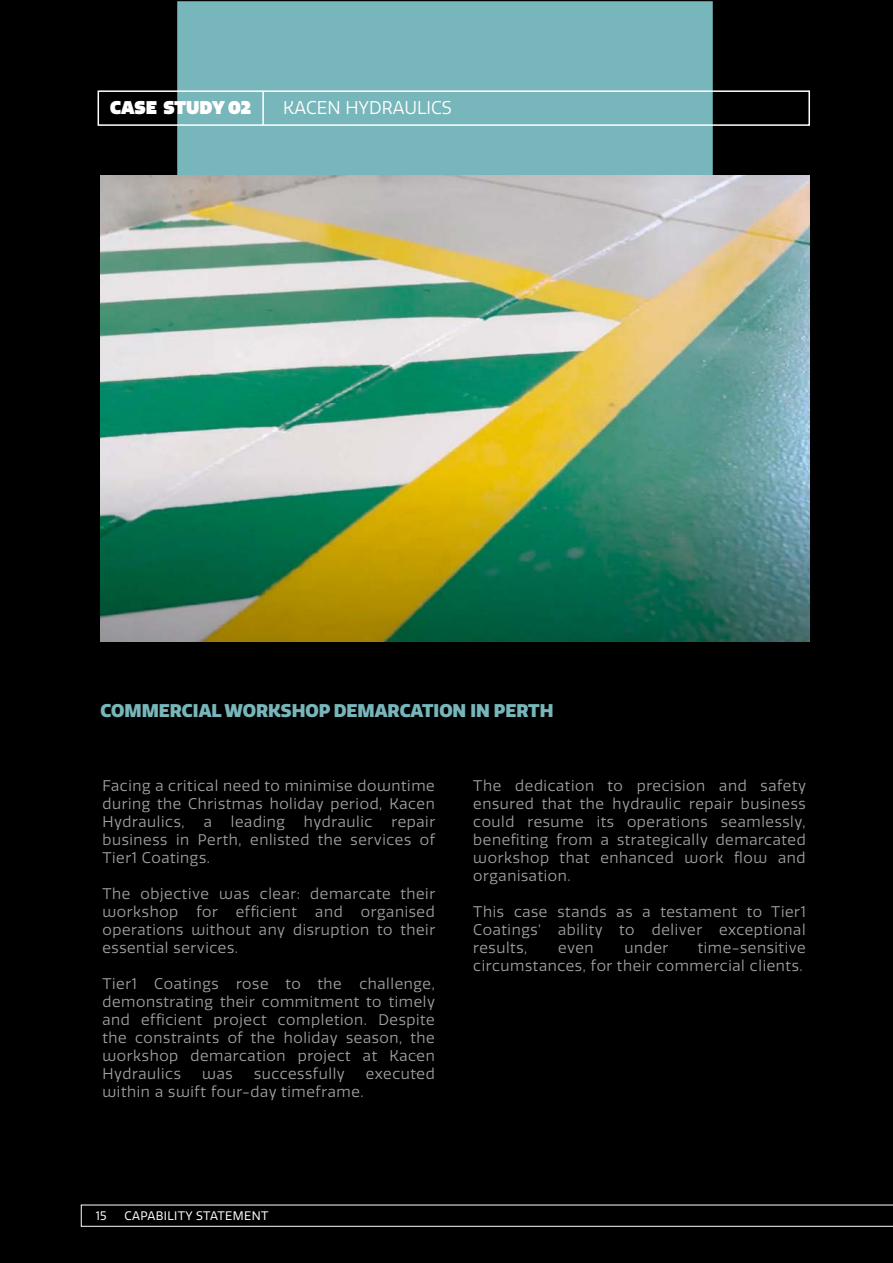
<style>
.page{position:relative;width:893px;height:1263px;background:#000}
.page>*{position:absolute;margin:0;border:0;box-sizing:border-box;transform-origin:0 0}
.t1{font:900 17.85px "Quatro";color:#77b6ba}
.t2{font:17.85px "Quatro";color:#fff}
.t3{font:900 17.85px "Quatro";color:#fff}
.t4{font:15px/18px "Quatro";letter-spacing:.04em;color:#a0a2a5;text-align:justify}
.t5{font:13.5px/18px "Myriad Pro";color:#5c5d5f}
.t6{font:12px "Quatro";letter-spacing:.03em;color:#fff}
</style>
<div class="page">
<div style="left:177px;top:1px;width:536px;height:175px;background:#77b6ba"></div>
<svg style="left:81px;top:1204px;width:812px;height:23px"></svg>
<div style="left:98px;top:90px;width:712px;height:36px;border:2px solid #fff"></div>
<hr style="left:262px;top:92px;width:2px;height:33px;background:#fff">
<img style="left:100px;top:176px;width:710px;height:465px">
<p class="t3" style="left:110px;top:96px;width:143px">CASE STUDY 02</p>
<p class="t2" style="left:283px;top:97px;width:170px">KACEN HYDRAULICS</p>
<p class="t1" style="left:100px;top:699px;width:455px">COMMERCIAL WORKSHOP DEMARCATION IN PERTH</p>
<p class="t4" style="left:102px;top:776px;width:334px">Facing a critical need to minimise downtime during the Christmas holiday period, Kacen Hydraulics,</p>
<p class="t4" style="left:204px;top:812px;width:10px">a</p>
<p class="t4" style="left:231px;top:812px;width:55px">leading</p>
<p class="t4" style="left:304px;top:812px;width:70px">hydraulic</p>
<p class="t4" style="left:102px;top:812px;width:334px;text-indent:289px">repair business in Perth, enlisted the services of Tier1 Coatings.</p>
<p class="t4" style="left:102px;top:884px;width:334px">The objective was clear: demarcate their workshop for efficient and organised operations without any disruption to their essential services.</p>
<p class="t4" style="left:102px;top:974px;width:334px">Tier1 Coatings rose to the challenge, demonstrating their commitment to timely and efficient project completion. Despite the constraints of the holiday season, the workshop demarcation project at Kacen Hydraulics</p>
<p class="t5" style="left:414px;top:1045px;width:6px">- -</p>
<p class="t4" style="left:202px;top:1064px;width:32px">was</p>
<p class="t4" style="left:254px;top:1064px;width:92px">successfully</p>
<p class="t4" style="left:366px;top:1064px;width:70px">executed</p>
<p class="t4" style="left:102px;top:1082px;width:263px">within a swift four-day timeframe.</p>
<p class="t4" style="left:473px;top:776px;width:334px">The dedication to precision and safety ensured that the hydraulic repair business could resume its operations seamlessly, benefiting from a strategically demarcated workshop that enhanced work flow and organisation.</p>
<p class="t4" style="left:473px;top:902px;width:334px">This case stands as a testament to Tier1<br>Coatings' ability to deliver exceptional results,</p>
<p class="t4" style="left:558px;top:938px;width:37px">even</p>
<p class="t4" style="left:624px;top:938px;width:45px">under</p>
<p class="t4" style="left:473px;top:938px;width:334px;text-align:right">time-sensitive<br>circumstances, for their commercial clients.</p>
<p class="t6" style="left:96px;top:1209px;width:12px">15</p>
<p class="t6" style="left:124px;top:1209px;width:146px">CAPABILITY STATEMENT</p>
</div>
